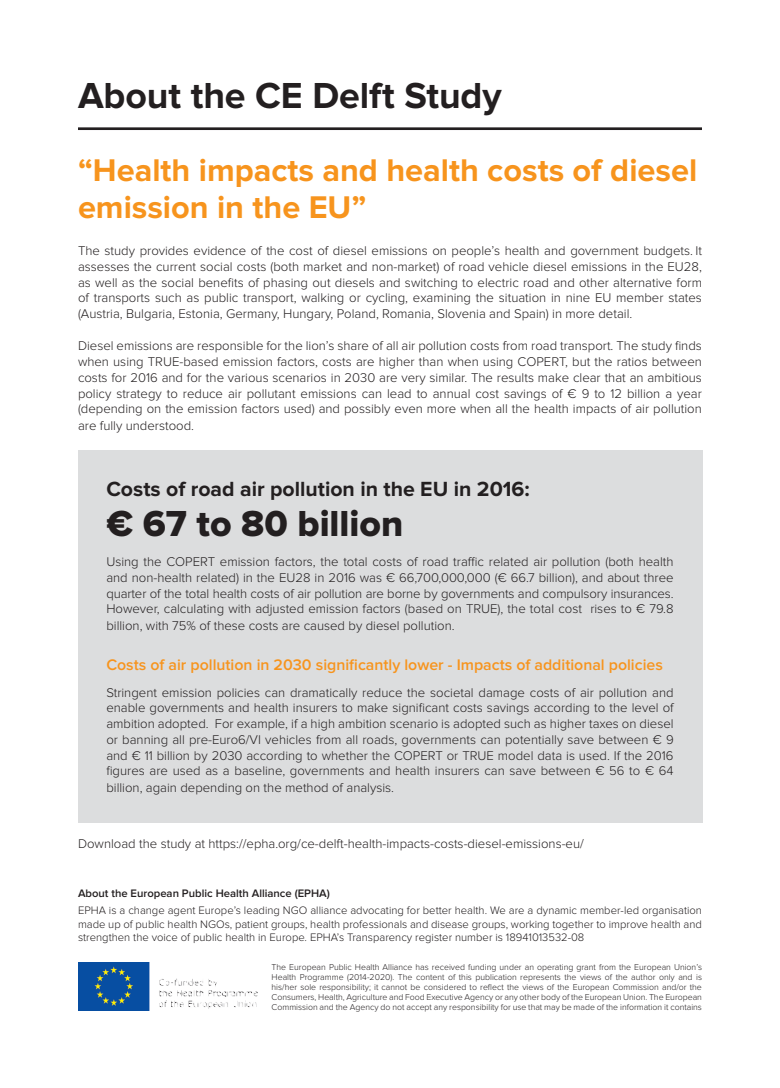
<style>
.page{position:relative;width:780px;height:1088px;background:#fff}
.page>*{position:absolute;margin:0;border:0;box-sizing:border-box;transform-origin:0 0}
.t1{font:700 37.5px "Proxima Nova";letter-spacing:-.005em;color:#231f20}
.t2{font:37.5px "Proxima Nova Extrabld";color:#231f20}
.t3{font:700 32.5px/37.5px "Proxima Nova";color:#f7941d}
.t4{font:700 21.25px "Proxima Nova";color:#231f20}
.t5{font:600 15.88px "Proxima Nova";color:#f7941d}
.t6{font:300 13.12px/15.9px "Proxima Nova";color:#231f20;text-align:justify}
.t7{font:300 11.25px/13.5px "Proxima Nova";color:#231f20;text-align:justify}
.t8{font:600 11.25px "Proxima Nova";color:#231f20}
.t9{font:300 8.75px/10px "Proxima Nova";color:#231f20;text-align:justify}
</style>
<div class="page">
<div style="left:78px;top:450px;width:624px;height:372px;background:#dcddde"></div>
<hr style="left:78px;top:127px;width:624px;height:3px;background:#231f20">
<img style="left:78px;top:963px;width:180px;height:47px">
<h1 class="t1" style="left:78px;top:79px;width:425px">About the CE Delft Study</h1>
<h2 class="t3" style="left:78px;top:153px;width:620px">“Health impacts and health costs of diesel emission in the EU”</h2>
<p class="t6" style="left:78px;top:244px;width:625px">The study provides evidence of the cost of diesel emissions on people’s health and government budgets. It assesses the current social costs (both market and non-market) of road vehicle diesel emissions in the EU28, as well as the social beneits of phasing out diesels and switching to electric road and other alternative form of transports such as public transport, walking or cycling, examining the situation in nine EU member states (Austria, Bulgaria, Estonia, Germany, Hungary, Poland, Romania, Slovenia and Spain) in more detail.</p>
<p class="t6" style="left:78px;top:339px;width:625px">Diesel emissions are responsible for the lion’s share of all air pollution costs from road transport. The study inds when using TRUE-based emission factors, costs are higher than when using COPERT, but the ratios between costs for 2016 and for the various scenarios in 2030 are very similar. The results make clear that an ambitious policy strategy to reduce air pollutant emissions can lead to annual cost savings of € 9 to 12 billion a year (depending on the emission factors used) and possibly even more when all the health impacts of air pollution are fully understood.</p>
<h3 class="t4" style="left:106px;top:480px;width:425px">Costs of road air pollution in the EU in 2016:</h3>
<h1 class="t2" style="left:106px;top:508px;width:298px">€ 67 to 80 billion</h1>
<p class="t6" style="left:106px;top:554px;width:568px">Using the COPERT emission factors, the total costs of road traic related air pollution (both health and non-health related) in the EU28 in 2016 was € 66,700,000,000 (€ 66.7 billion), and about three quarter of the total health costs of air pollution are borne by governments and compulsory insurances.<br>However, calculating with adjusted emission factors (based on TRUE), the total cost rises to € 79.8 billion, with 75% of these costs are caused by diesel pollution.</p>
<p class="t5" style="left:106px;top:658px;width:558px">Costs of air pollution in 2030 significantly lower - Impacts of additional policies</p>
<p class="t6" style="left:106px;top:685px;width:568px">Stringent emission policies can dramatically reduce the societal damage costs of air pollution and enable governments and health insurers to make signiicant costs savings according to the level of ambition adopted. For example, if a high ambition scenario is adopted such as higher taxes on diesel or banning all pre-Euro6/VI vehicles from all roads, governments can potentially save between € 9 and € 11 billion by 2030 according to whether the COPERT or TRUE model data is used. If the 2016 igures are used as a baseline, governments and health insurers can save between € 56 to € 64 billion, again depending on the method of analysis.</p>
<p class="t6" style="left:78px;top:836px;width:507px">Download the study at https://epha.org/ce-delft-health-impacts-costs-diesel-emissions-eu/</p>
<p class="t8" style="left:78px;top:889px;width:253px">About the European Public Health Alliance (EPHA)</p>
<p class="t7" style="left:78px;top:904px;width:625px">EPHA is a change agent Europe’s leading NGO alliance advocating for better health. We are a dynamic member-led organisation made up of public health NGOs, patient groups, health professionals and disease groups, working together to improve health and strengthen the voice of public health in Europe. EPHA’s Transparency register number is 18941013532-08</p>
<p class="t9" style="left:271px;top:962px;width:432px">The European Public Health Alliance has received funding under an operating grant from the European Union’s Health Programme (2014-2020). The content of this publication represents the views of the author only and is his/her sole responsibility; it cannot be considered to relect the views of the European Commission and/or the Consumers, Health, Agriculture and Food Executive Agency or any other body of the European Union. The European Commission and the Agency do not accept any responsibility for use that may be made of the information it contains</p>
</div>
